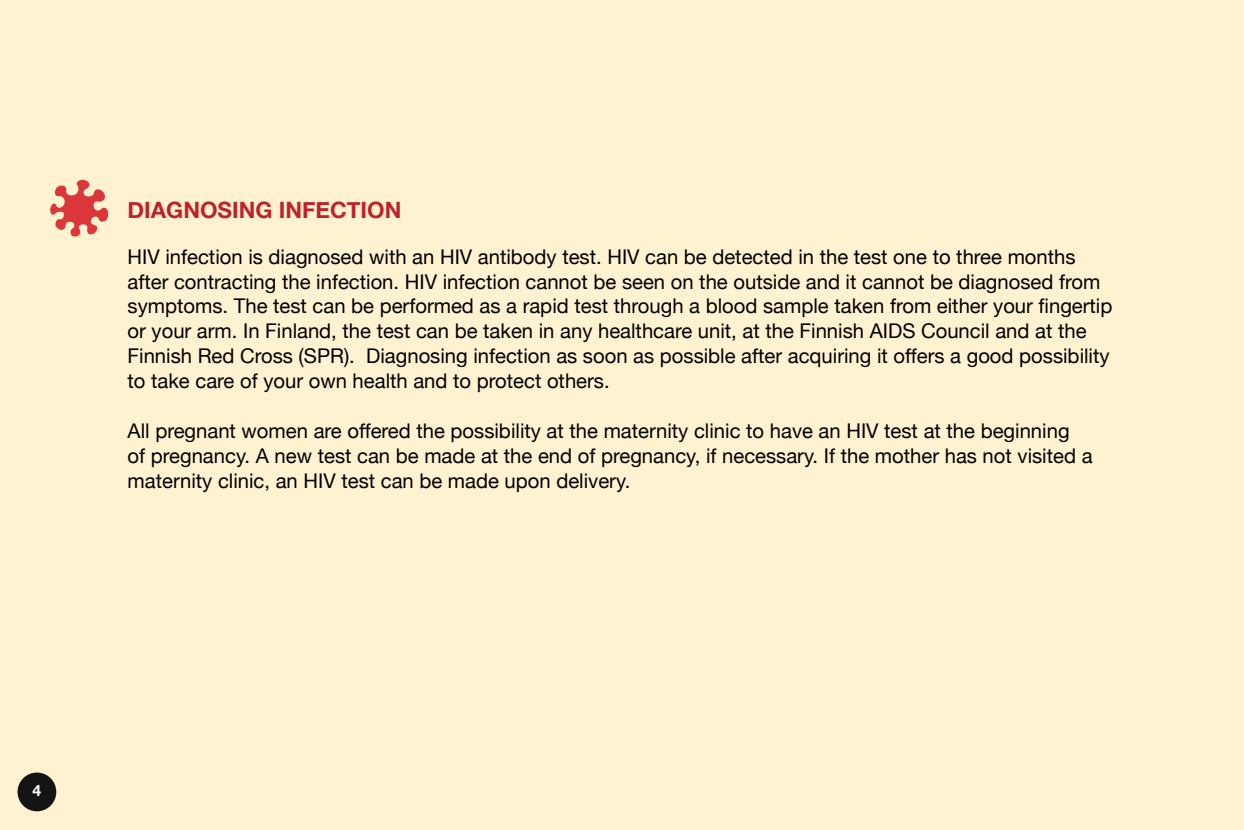
<style>
.page{position:relative;width:1244px;height:830px;background:#fff}
.page>*{position:absolute;margin:0;border:0;box-sizing:border-box;transform-origin:0 0}
.t1{font:700 22.5px "Helvetica Neue";color:#bf2228}
.t2{font:20.25px/24.8px "Helvetica Neue";color:#000}
.t3{font:700 15.75px "Helvetica Neue";color:#fff}
</style>
<div class="page">
<div style="left:0;top:0;width:1244px;height:829px;background:#fff2d1"></div>
<div style="left:18px;top:772px;width:38px;height:38px;background:#141414;border-radius:50%"></div>
<svg style="left:50px;top:179px;width:59px;height:58px"></svg>
<p class="t1" style="left:128px;top:196px;width:275px">DIAGNOSING I NFECTION</p>
<p class="t2" style="left:128px;top:244px;width:986px">HIV infection is diagnosed with an HIV antibody test. HIV can be detected in the test one to three months after contracting the infection. HIV infection cannot be seen on the outside and it cannot be diagnosed from symptoms. The test can be performed as a rapid test through a blood sample taken from either your fingertip or your arm. I n Finland, the test can be taken in any healthcare unit, at the Finnish AI DS Council and at the Finnish Red Cross (SPR). Diagnosing infection as soon as possible after acquiring it offers a good possibility to take care of your own health and to protect others.</p>
<p class="t2" style="left:128px;top:418px;width:966px">All pregnant women are offered the possibility at the maternity clinic to have an HIV test at the beginning<br>of pregnancy. A new test can be made at the end of pregnancy, if necessary. If the mother has not visited a maternity clinic, an HIV test can be made upon delivery.</p>
<p class="t3" style="left:33px;top:780px;width:10px">4</p>
</div>
